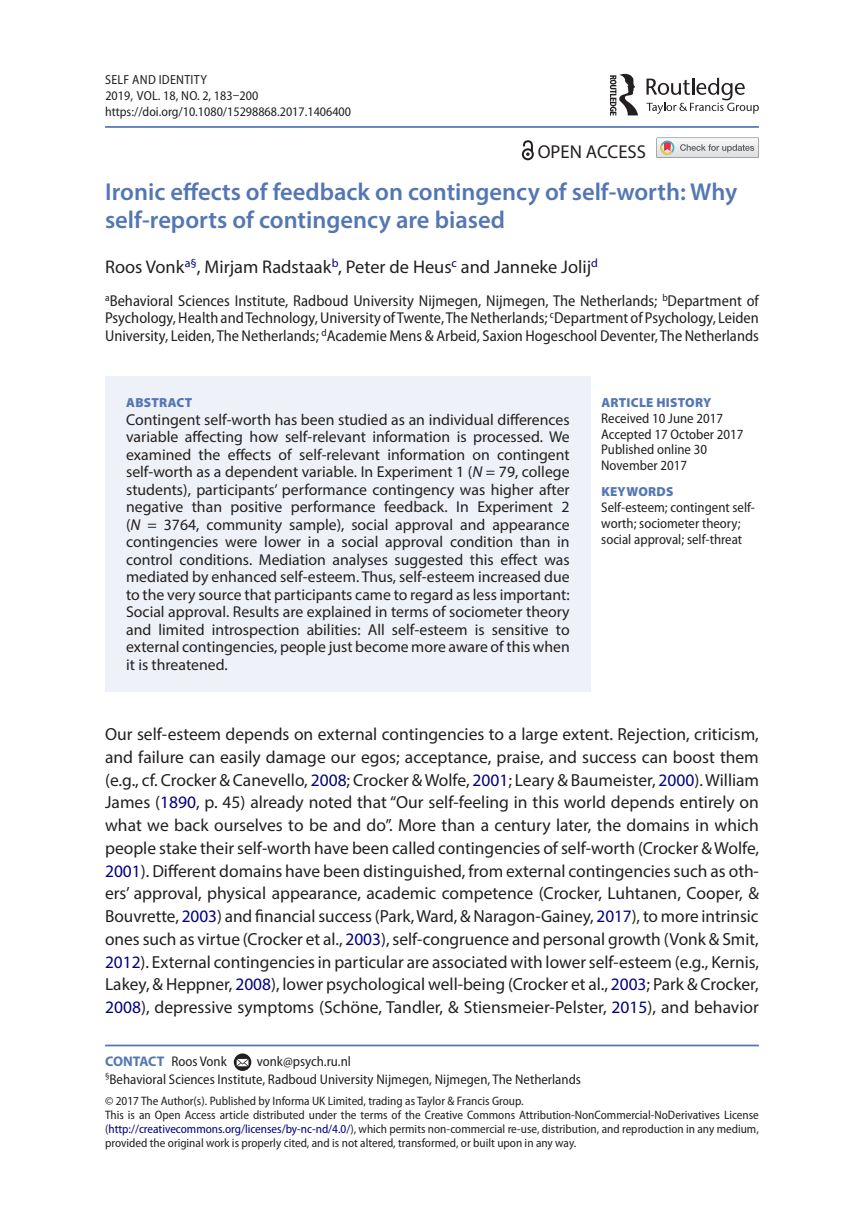
<style>
.page{position:relative;width:864px;height:1231px;background:#fff}
.page>*{position:absolute;margin:0;border:0;box-sizing:border-box;transform-origin:0 0}
.t1{font:600 24.5px/28px "Myriad Pro";color:#5477b3}
.t2{font:18.72px "Myriad Pro";color:#231f20}
.t3{font:18.38px "Myriad Pro";color:#231f20}
.t4{font:17.5px/22.8px "Myriad Pro";color:#231f20;text-align:justify}
.t5{font:15.75px/17.5px "Myriad Pro";color:#231f20;text-align:justify}
.t6{font:semi-condensed 15.75px/17.5px "Myriad Pro";color:#231f20;text-align:justify}
.t7{font:semi-condensed 14px/15.8px "Myriad Pro";color:#231f20}
.t8{font:semi-condensed 13.12px "Myriad Pro";color:#231f20}
.t9{font:semi-condensed 13.12px/16.3px "Myriad Pro";letter-spacing:.02em;color:#231f20}
.t10{font:900 13.12px "Myriad Pro";letter-spacing:.02em;color:#5477b3}
.t11{font:semi-condensed 12.25px/14px "Myriad Pro";color:#231f20}
.s1{font-style:italic}
.s2{color:#000080}
.s3{font-weight:700;font-stretch:normal;color:#5477b3}
</style>
<div class="page">
<hr style="left:105px;top:126px;width:653px;height:2px;background:#5477b3">
<div style="left:105px;top:376px;width:485px;height:315px;background:#eef1f7"></div>
<hr style="left:105px;top:1044px;width:653px;height:2px;background:#5477b3">
<svg style="left:234px;top:1053px;width:17px;height:17px"></svg>
<svg style="left:236px;top:1058px;width:12px;height:8px"></svg>
<svg style="left:646px;top:78px;width:112px;height:36px"></svg>
<svg style="left:610px;top:74px;width:27px;height:42px"></svg>
<svg style="left:521px;top:140px;width:12px;height:20px"></svg>
<svg style="left:656px;top:137px;width:102px;height:21px"></svg>
<p class="t9" style="left:105px;top:71px;width:154px">Self and IdentIty<br>2019, Vol. 18, No. 2, 183–200</p>
<p class="t8" style="left:105px;top:104px;width:247px">https://doi.org/10.1080/15298868.2017.1406400</p>
<p class="t2" style="left:537px;top:140px;width:110px">OPEN ACCESS</p>
<h1 class="t1" style="left:105px;top:177px;width:633px">Ironic effects of feedback on contingency of self-worth: Why self-reports of contingency are biased</h1>
<p class="t3" style="left:105px;top:256px;width:494px">Roos Vonk<sup>a§</sup>, Mirjam Radstaak<sup>b</sup>, Peter de Heus<sup>c</sup> and Janneke Jolij<sup>d</sup></p>
<p class="t6" style="left:105px;top:292px;width:655px"><sup>a</sup>Behavioral Sciences Institute, Radboud University Nijmegen, Nijmegen, The Netherlands; <sup>b</sup>Department of Psychology, Health and Technology, University of Twente, The Netherlands; <sup>c</sup>Department of Psychology, Leiden University, Leiden, The Netherlands; <sup>d</sup>Academie Mens &amp; Arbeid, Saxion Hogeschool Deventer, The Netherlands</p>
<p class="t10" style="left:126px;top:395px;width:68px">ABSTRACT</p>
<p class="t5" style="left:126px;top:410px;width:445px">Contingent self-worth has been studied as an individual differences variable affecting how self-relevant information is processed. We examined the effects of self-relevant information on contingent self-worth as a dependent variable. In Experiment 1 (<span class="s1">N</span> = 79, college students), participants’ performance contingency was higher after negative than positive performance feedback. In Experiment 2 (<span class="s1">N</span> = 3764, community sample), social approval and appearance contingencies were lower in a social approval condition than in control conditions. Mediation analyses suggested this effect was mediated by enhanced self-esteem. Thus, self-esteem increased due to the very source that participants came to regard as less important:<br>Social approval. Results are explained in terms of sociometer theory and limited introspection abilities: All self-esteem is sensitive to external contingencies, people just become more aware of this when it is threatened.</p>
<p class="t10" style="left:601px;top:395px;width:111px">ARTICLE HISTORY</p>
<p class="t7" style="left:601px;top:410px;width:144px">Received 10 June 2017<br>Accepted 17 October 2017<br>Published online 30<br>November 2017</p>
<p class="t10" style="left:601px;top:484px;width:74px">KEYWORDS</p>
<p class="t7" style="left:601px;top:500px;width:155px">Self-esteem; contingent self&shy;worth; sociometer theory; social approval; self-threat</p>
<p class="t4" style="left:105px;top:722px;width:655px">Our self-esteem depends on external contingencies to a large extent. Rejection, criticism, and failure can easily damage our egos; acceptance, praise, and success can boost them (e.g., cf. Crocker &amp; Canevello, <span class="s2">2008</span>; Crocker &amp; Wolfe, <span class="s2">2001</span>; Leary &amp; Baumeister, <span class="s2">2000</span>). William James (<span class="s2">1890</span>, p. 45) already noted that “Our self-feeling in this world depends entirely on what we back ourselves to be and do”. More than a century later, the domains in which people stake their self-worth have been called contingencies of self-worth (Crocker &amp; Wolfe, <span class="s2">2001</span>). Different domains have been distinguished, from external contingencies such as oth&shy;ers’ approval, physical appearance, academic competence (Crocker, Luhtanen, Cooper, &amp; Bouvrette, <span class="s2">2003</span>) and financial success (Park, Ward, &amp; Naragon-Gainey, <span class="s2">2017</span>), to more intrinsic ones such as virtue (Crocker et al., <span class="s2">2003</span>), self-congruence and personal growth (Vonk &amp; Smit, <span class="s2">2012</span>). External contingencies in particular are associated with lower self-esteem (e.g., Kernis, Lakey, &amp; Heppner, <span class="s2">2008</span>), lower psychological well-being (Crocker et al., <span class="s2">2003</span>; Park &amp; Crocker, <span class="s2">2008</span>), depressive symptoms (Schöne, Tandler, &amp; Stiensmeier-Pelster, <span class="s2">2015</span>), and behavior</p>
<p class="t7" style="left:105px;top:1052px;width:477px;line-height:17.5px;text-indent:152px">vonk@psych.ru.nl<br><sup>§</sup>Behavioral Sciences Institute, Radboud University Nijmegen, Nijmegen, The Netherlands</p>
<p class="t7" style="left:105px;top:1053px;width:123px"><span class="s3">CONTACT</span> Roos Vonk</p>
<p class="t11" style="left:105px;top:1093px;width:655px">© 2017 The Author(s). Published by Informa UK Limited, trading as Taylor &amp; Francis Group.<br>This is an Open Access article distributed under the terms of the Creative Commons Attribution-NonCommercial-NoDerivatives License (<span class="s2">http://creativecommons.org/licenses/by-nc-nd/4.0/</span>), which permits non-commercial re-use, distribution, and reproduction in any medium, provided the original work is properly cited, and is not altered, transformed, or built upon in any way.</p>
</div>
